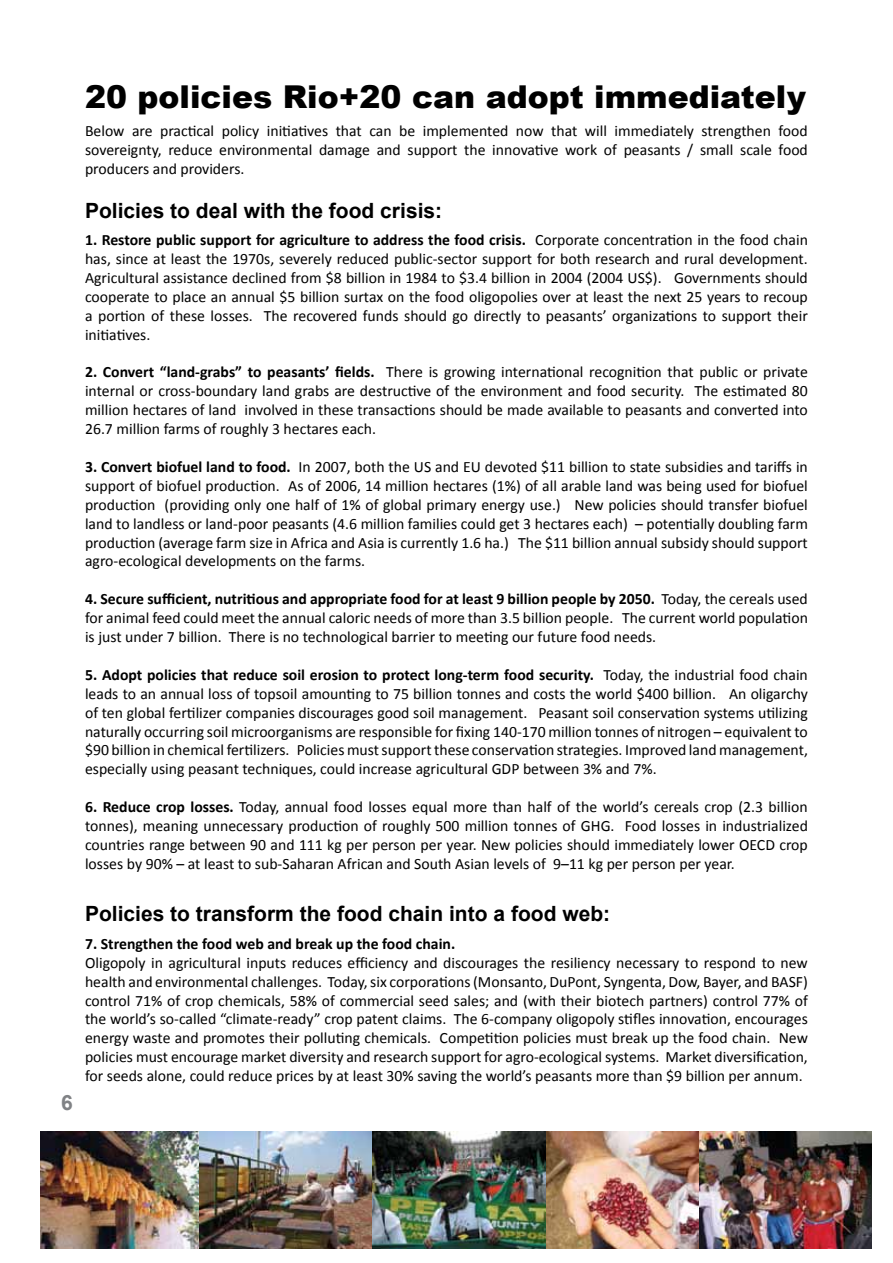
<style>
.page{position:relative;width:893px;height:1263px;background:#fff}
.page>*{position:absolute;margin:0;border:0;box-sizing:border-box;transform-origin:0 0}
.t1{font:900 31.5px "Arial";color:#000}
.t2{font:700 21px "Arial";color:#000}
.t3{font:700 21px "Arial";color:#808285}
.t4{font:15.75px/18.9px "Calibri";color:#000;text-align:justify}
.t5{font:700 15.75px "Calibri";color:#000}
.s1{font-weight:700}
</style>
<div class="page">
<img style="left:40px;top:1131px;width:486px;height:117px">
<img style="left:526px;top:1131px;width:346px;height:117px">
<h2 class="t3" style="left:61px;top:1089px;width:13px">6</h2>
<h1 class="t1" style="left:85px;top:74px;width:722px">20 policies Rio+20 can adopt immediately</h1>
<p class="t4" style="left:85px;top:121px;width:724px">Below are practical policy initiatives that can be implemented now that will immediately strengthen food sovereignty, reduce environmental damage and support the innovative work of peasants / small scale food producers and providers.</p>
<h2 class="t2" style="left:85px;top:196px;width:359px">Policies to deal with the food crisis:</h2>
<p class="t4" style="left:85px;top:230px;width:724px"><span class="s1">1. Restore public support for agriculture to address the food crisis.</span> Corporate concentration in the food chain has, since at least the 1970s, severely reduced public-sector support for both research and rural development.<br>Agricultural assistance declined from $8 billion in 1984 to $3.4 billion in 2004 (2004 US$). Governments should cooperate to place an annual $5 billion surtax on the food oligopolies over at least the next 25 years to recoup a portion of these losses. The recovered funds should go directly to peasants’ organizations to support their initiatives.</p>
<p class="t4" style="left:85px;top:363px;width:724px"><span class="s1">2. Convert “land-grabs” to peasants’ fields.</span> There is growing international recognition that public or private internal or cross-boundary land grabs are destructive of the environment and food security. The estimated 80 million hectares of land involved in these transactions should be made available to peasants and converted into 26.7 million farms of roughly 3 hectares each.</p>
<p class="t4" style="left:85px;top:457px;width:724px"><span class="s1">3. Convert biofuel land to food.</span> In 2007, both the US and EU devoted $11 billion to state subsidies and tariffs in support of biofuel production. As of 2006, 14 million hectares (1%) of all arable land was being used for biofuel production (providing only one half of 1% of global primary energy use.) New policies should transfer biofuel land to landless or land-poor peasants (4.6 million families could get 3 hectares each) – potentially doubling farm production (average farm size in Africa and Asia is currently 1.6 ha.) The $11 billion annual subsidy should support agro-ecological developments on the farms.</p>
<p class="t4" style="left:85px;top:590px;width:724px"><span class="s1">4. Secure sufficient, nutritious and appropriate food for at least 9 billion people by 2050.</span> Today, the cereals used for animal feed could meet the annual caloric needs of more than 3.5 billion people. The current world population is just under 7 billion. There is no technological barrier to meeting our future food needs.</p>
<p class="t4" style="left:85px;top:665px;width:724px"><span class="s1">5. Adopt policies that reduce soil erosion to protect long-term food security.</span> Today, the industrial food chain leads to an annual loss of topsoil amounting to 75 billion tonnes and costs the world $400 billion. An oligarchy of ten global fertilizer companies discourages good soil management. Peasant soil conservation systems utilizing naturally occurring soil microorganisms are responsible for fixing 140-170 million tonnes of nitrogen – equivalent to $90 billion in chemical fertilizers. Policies must support these conservation strategies. Improved land management, especially using peasant techniques, could increase agricultural GDP between 3% and 7%.</p>
<p class="t4" style="left:85px;top:797px;width:724px"><span class="s1">6. Reduce crop losses.</span> Today, annual food losses equal more than half of the world’s cereals crop (2.3 billion tonnes), meaning unnecessary production of roughly 500 million tonnes of GHG. Food losses in industrialized countries range between 90 and 111 kg per person per year. New policies should immediately lower OECD crop losses by 90% – at least to sub-Saharan African and South Asian levels of 9–11 kg per person per year.</p>
<h2 class="t2" style="left:85px;top:900px;width:527px">Policies to transform the food chain into a food web:</h2>
<p class="t5" style="left:85px;top:933px;width:372px">7. Strengthen the food web and break up the food chain.</p>
<p class="t4" style="left:85px;top:953px;width:724px">Oligopoly in agricultural inputs reduces efficiency and discourages the resiliency necessary to respond to new health and environmental challenges. Today, six corporations (Monsanto, DuPont, Syngenta, Dow, Bayer, and BASF) control 71% of crop chemicals, 58% of commercial seed sales; and (with their biotech partners) control 77% of the world’s so-called “climate-ready” crop patent claims. The 6-company oligopoly stifles innovation, encourages energy waste and promotes their polluting chemicals. Competition policies must break up the food chain. New policies must encourage market diversity and research support for agro-ecological systems. Market diversification, for seeds alone, could reduce prices by at least 30% saving the world’s peasants more than $9 billion per annum.</p>
</div>
